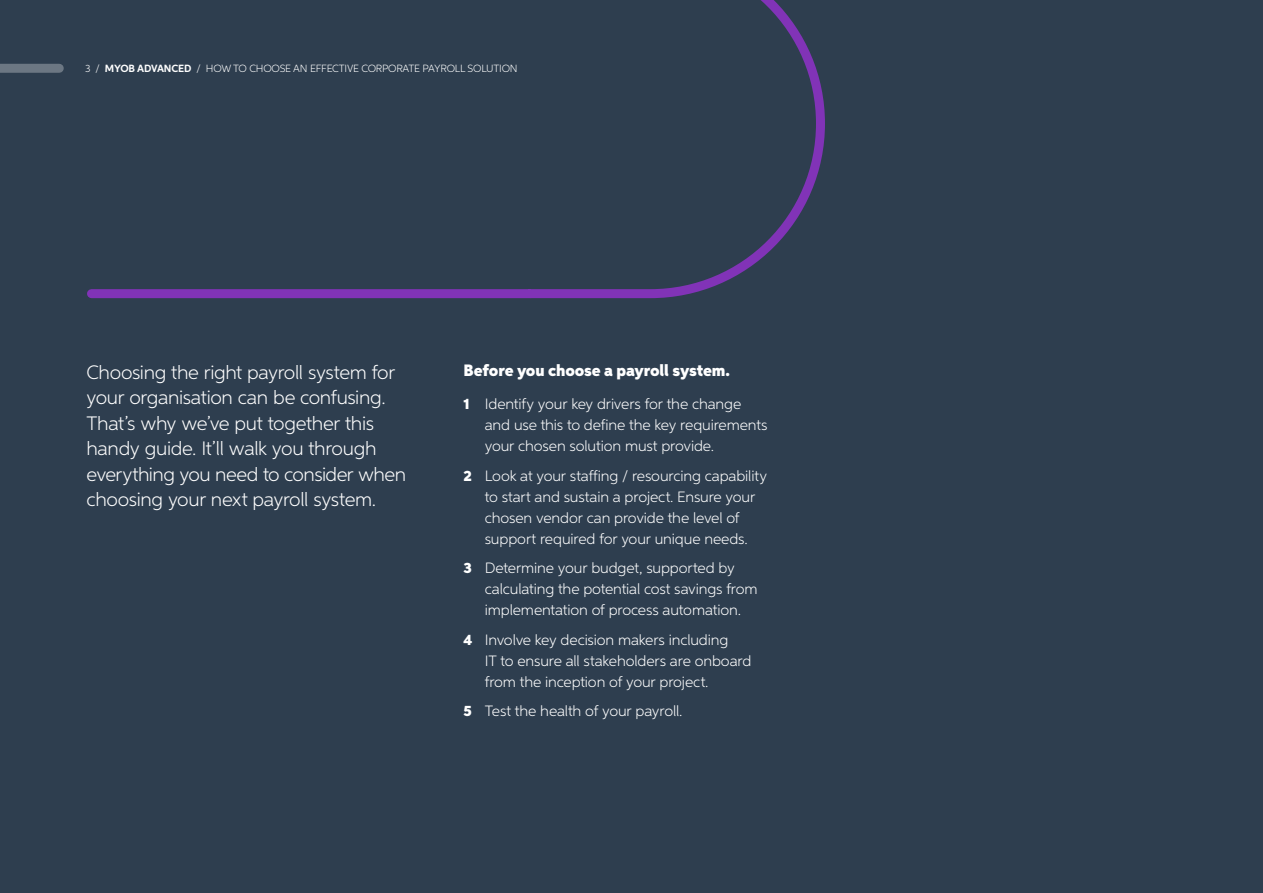
<style>
.page{position:relative;width:1263px;height:893px;background:#2e3e4f}
.page>*{position:absolute;margin:0;border:0;box-sizing:border-box;transform-origin:0 0}
.t1{font:300 19.5px/25.5px "Neutro MYOB";letter-spacing:-.02em;color:#fff}
.t2{font:900 16.5px "Neutro MYOB";letter-spacing:-.01em;color:#fff}
.t3{font:300 15px/21px "Neutro MYOB";letter-spacing:-.01em;color:#fff}
.t4{font:300 10.5px "Neutro MYOB";letter-spacing:-.02em;color:#fff}
.s1{font-weight:700}
.s2{font-weight:900}
</style>
<div class="page">
<svg style="left:87px;top:0;width:738px;height:299px"></svg>
<div style="left:0;top:64px;width:59px;height:9px;background:#6c7783"></div>
<p class="t4" style="left:85px;top:62px;width:434px">3 / <span class="s1">MYOB ADVANCED</span> / HOW TO CHOOSE AN EFFECTIVE CORPORATE PAYROLL SOLUTION</p>
<h1 class="t1" style="left:86px;top:359px;width:321px">Choosing the right payroll system for your organisation can be confusing.<br>That’s why we’ve put together this handy guide. It’ll walk you through everything you need to consider when choosing your next payroll system.</h1>
<p class="t2" style="left:463px;top:361px;width:268px">Before you choose a payroll system.</p>
<p class="t3" style="left:485px;top:393px;width:284px;text-indent:-21px"><span class="s2">1</span> Identify your key drivers for the change and use this to define the key requirements your chosen solution must provide.</p>
<p class="t3" style="left:485px;top:465px;width:284px;text-indent:-21px"><span class="s2">2</span> Look at your staffing / resourcing capability to start and sustain a project. Ensure your chosen vendor can provide the level of support required for your unique needs.</p>
<p class="t3" style="left:485px;top:557px;width:274px;text-indent:-21px"><span class="s2">3</span> Determine your budget, supported by calculating the potential cost savings from implementation of process automation.</p>
<p class="t3" style="left:485px;top:629px;width:268px;text-indent:-21px"><span class="s2">4</span> Involve key decision makers including<br>IT to ensure all stakeholders are onboard from the inception of your project.</p>
<p class="t3" style="left:463px;top:700px;width:221px"><span class="s2">5</span> Test the health of your payroll.</p>
</div>
